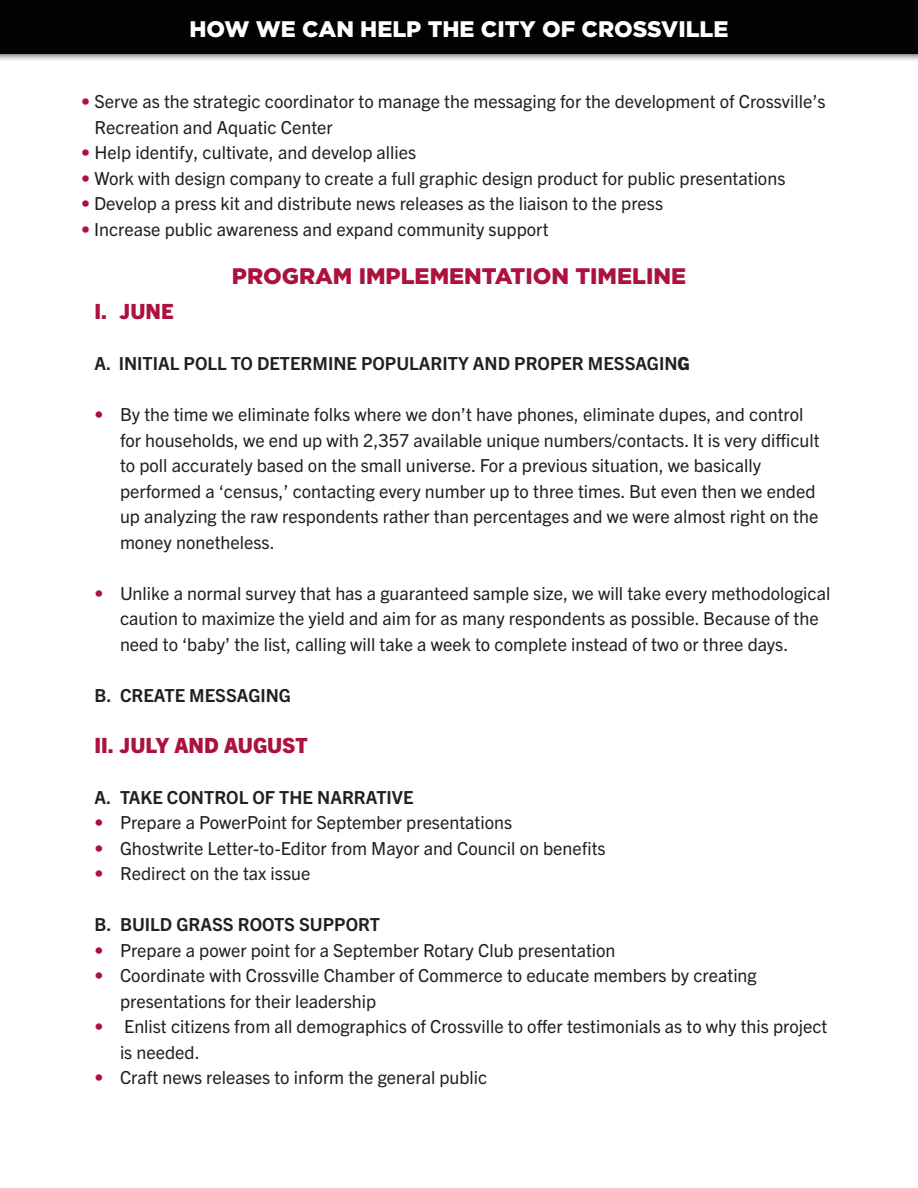
<style>
.page{position:relative;width:918px;height:1188px;background:#fff}
.page>*{position:absolute;margin:0;border:0;box-sizing:border-box;transform-origin:0 0}
.t1{font:900 22.5px "Gotham";color:#fff}
.t2{font:900 22.5px "Gotham";color:#ab123d}
.t3{font:800 21px "Trade Gothic Next LT Pro";color:#ab123d}
.t4{font:18px/25.5px "Trade Gothic Next LT Pro";color:#231f20}
.t5{font:700 18px "Trade Gothic Next LT Pro";color:#231f20}
.s1{color:#ab123d}
.s2{font-weight:800}
</style>
<div class="page">
<svg style="left:0;top:54px;width:918px;height:6px;background:#c5c4c5"></svg>
<div style="left:0;top:0;width:918px;height:54px;background:#010203"></div>
<p class="t1" style="left:189px;top:13px;width:541px">HOW WE CAN HELP THE CITY OF CROSSVILLE</p>
<p class="t4" style="left:94px;top:88px;width:733px;text-indent:-14px"><span class="s1">•</span> Serve as the strategic coordinator to manage the messaging for the development of Crossville’s<br>Recreation and Aquatic Center</p>
<p class="t4" style="left:81px;top:139px;width:337px"><span class="s1">•</span> Help identify, cultivate, and develop allies</p>
<p class="t4" style="left:81px;top:164px;width:706px"><span class="s1">•</span> Work with design company to create a full graphic design product for public presentations</p>
<p class="t4" style="left:81px;top:190px;width:584px"><span class="s1">•</span> Develop a press kit and distribute news releases as the liaison to the press</p>
<p class="t4" style="left:81px;top:215px;width:469px"><span class="s1">•</span> Increase public awareness and expand community support</p>
<p class="t2" style="left:232px;top:261px;width:456px">PROGRAM IMPLEMENTATION TIMELINE</p>
<p class="t3" style="left:95px;top:297px;width:81px">I. JUNE</p>
<p class="t5" style="left:94px;top:351px;width:597px">A. INITIAL POLL TO DETERMINE POPULARITY AND PROPER MESSAGIN<span class="s2">G</span></p>
<p class="t4" style="left:120px;top:401px;width:701px;text-indent:-26px"><span class="s1">•</span> By the time we eliminate folks where we don’t have phones, eliminate dupes, and control for households, we end up with 2,357 available unique numbers/contacts. It is very difficult to poll accurately based on the small universe. For a previous situation, we basically performed a ‘census,’ contacting every number up to three times. But even then we ended up analyzing the raw respondents rather than percentages and we were almost right on the money nonetheless.</p>
<p class="t4" style="left:120px;top:579px;width:712px;text-indent:-26px"><span class="s1">•</span> Unlike a normal survey that has a guaranteed sample size, we will take every methodological caution to maximize the yield and aim for as many respondents as possible. Because of the need to ‘baby’ the list, calling will take a week to complete instead of two or three days.</p>
<p class="t5" style="left:94px;top:683px;width:198px">B. CREATE MESSAGING</p>
<p class="t3" style="left:95px;top:730px;width:215px">II. JULY AND AUGUST</p>
<p class="t5" style="left:94px;top:785px;width:321px">A. TAKE CONTROL OF THE NARRATIVE</p>
<p class="t4" style="left:94px;top:809px;width:419px"><span class="s1">•</span> Prepare a PowerPoint for September presentations</p>
<p class="t4" style="left:94px;top:834px;width:513px"><span class="s1">•</span> Ghostwrite Letter-to-Editor from Mayor and Council on benefits</p>
<p class="t4" style="left:94px;top:860px;width:217px"><span class="s1">•</span> Redirect on the tax issue</p>
<p class="t5" style="left:94px;top:912px;width:287px">B. BUILD GRASS ROOTS SUPPORT</p>
<p class="t4" style="left:94px;top:936px;width:523px"><span class="s1">•</span> Prepare a power point for a September Rotary Club presentation</p>
<p class="t4" style="left:120px;top:962px;width:638px;text-indent:-26px"><span class="s1">•</span> Coordinate with Crossville Chamber of Commerce to educate members by creating presentations for their leadership</p>
<p class="t4" style="left:120px;top:1013px;width:709px;text-indent:-26px"><span class="s1">•</span> Enlist citizens from all demographics of Crossville to offer testimonials as to why this project is needed.</p>
<p class="t4" style="left:94px;top:1064px;width:394px"><span class="s1">•</span> Craft news releases to inform the general public</p>
</div>
